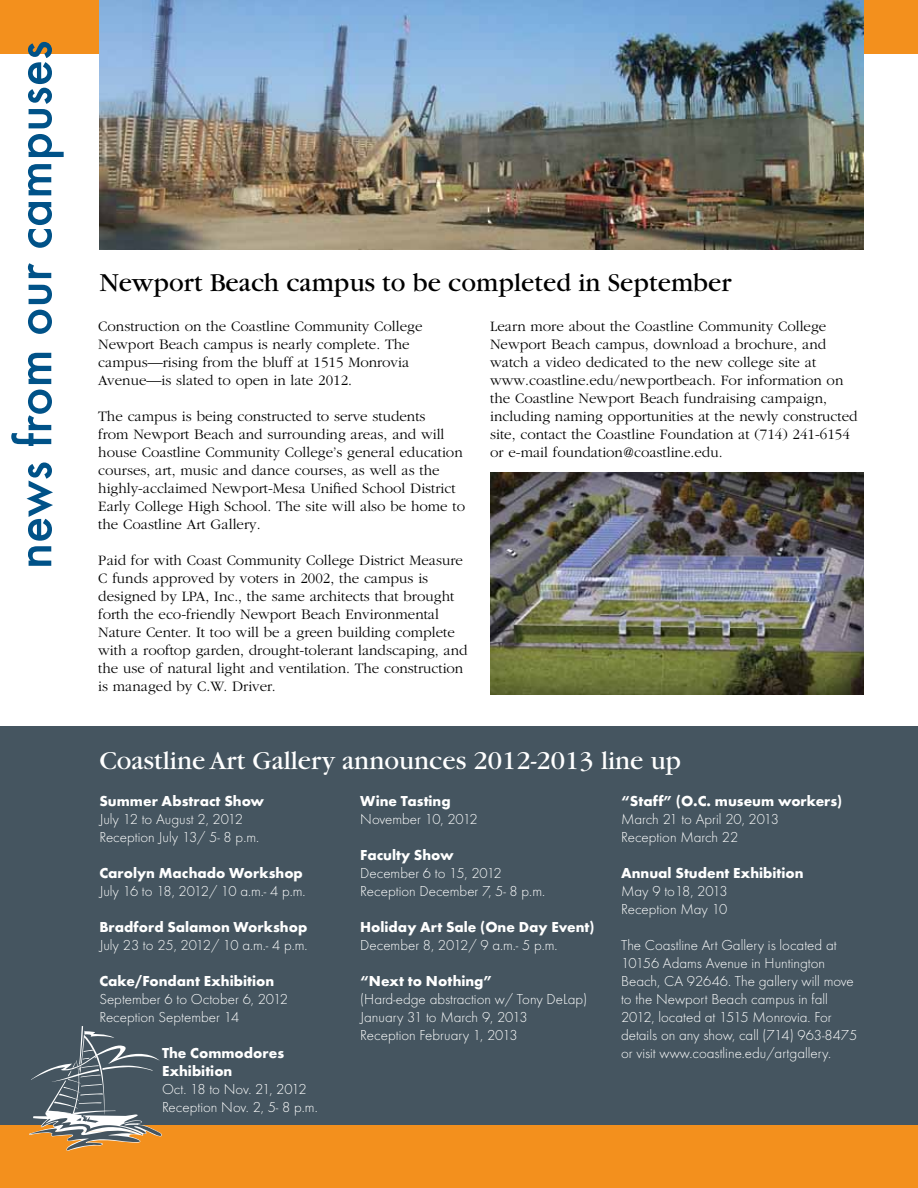
<style>
.page{position:relative;width:918px;height:1188px;background:#fff}
.page>*{position:absolute;margin:0;border:0;box-sizing:border-box;transform-origin:0 0}
.t1{font:500 54px "Futura T";color:#005288}
.t2{font:27px "Garamond";color:#fff}
.t3{font:27px "Garamond";color:#000}
.t4{font:300 15px/18px "Garamond";color:#000}
.t5{font:300 15px/18px "Futura T";color:#fff}
.t6{font:700 15px/18px "Futura T";color:#fff}
.t7{font:300 15px "Futura T";letter-spacing:-.025em;color:#fff}
</style>
<div class="page">
<div style="left:0;top:726px;width:917px;height:399px;background:#455560"></div>
<div style="left:0;top:0;width:918px;height:54px;background:#f3901d"></div>
<div style="left:0;top:1125px;width:918px;height:63px;background:#f3901d"></div>
<img style="left:490px;top:472px;width:374px;height:223px">
<img style="left:99px;top:0;width:765px;height:249px">
<hr style="left:917px;top:966px;width:1px;height:88px;background:#f3901d">
<svg style="left:29px;top:1026px;width:133px;height:125px"></svg>
<h1 class="t1" style="left:2px;top:569px;width:530px;rotate:-90deg">news from our campuses</h1>
<h2 class="t3" style="left:99px;top:268px;width:634px">Newport Beach campus to be completed in September</h2>
<p class="t4" style="left:98px;top:317px;width:326px">Construction on the Coastline Community College Newport Beach campus is nearly complete. The campus—rising from the bluff at 1515 Monrovia Avenue—is slated to open in late 2012.</p>
<p class="t4" style="left:98px;top:407px;width:368px">The campus is being constructed to serve students<br>from Newport Beach and surrounding areas, and will house Coastline Community College’s general education courses, art, music and dance courses, as well as the highly-acclaimed Newport-Mesa Unified School District Early College High School. The site will also be home to the Coastline Art Gallery.</p>
<p class="t4" style="left:98px;top:551px;width:371px">Paid for with Coast Community College District Measure C funds approved by voters in 2002, the campus is designed by LPA, Inc., the same architects that brought forth the eco-friendly Newport Beach Environmental Nature Center. It too will be a green building complete with a rooftop garden, drought-tolerant landscaping, and the use of natural light and ventilation. The construction is managed by C.W. Driver.</p>
<p class="t4" style="left:490px;top:317px;width:369px">Learn more about the Coastline Community College Newport Beach campus, download a brochure, and watch a video dedicated to the new college site at www.coastline.edu/newportbeach. For information on the Coastline Newport Beach fundraising campaign, including naming opportunities at the newly constructed site, contact the Coastline Foundation at (714) 241-6154 or e-mail foundation@coastline.edu.</p>
<h2 class="t2" style="left:99px;top:747px;width:583px">Coastline Art Gallery announces 2012-2013 line up</h2>
<p class="t6" style="left:99px;top:792px;width:166px">Summer Abstract Show</p>
<p class="t5" style="left:99px;top:810px;width:161px">July 12 to August 2, 2012<br>Reception July 13/ 5- 8 p.m.</p>
<p class="t6" style="left:99px;top:864px;width:205px">Carolyn Machado Workshop</p>
<p class="t7" style="left:99px;top:882px;width:208px">July 16 to 18, 2012/ 10 a.m.- 4 p.m.</p>
<p class="t6" style="left:99px;top:918px;width:209px">Bradford Salamon Workshop</p>
<p class="t5" style="left:99px;top:936px;width:210px">July 23 to 25, 2012/ 10 a.m.- 4 p.m.</p>
<p class="t6" style="left:99px;top:972px;width:176px">Cake/Fondant Exhibition</p>
<p class="t5" style="left:99px;top:990px;width:190px">September 6 to October 6, 2012<br>Reception September 14</p>
<p class="t6" style="left:162px;top:1044px;width:124px">The Commodores<br>Exhibition</p>
<p class="t5" style="left:162px;top:1080px;width:157px">Oct. 18 to Nov. 21, 2012<br>Reception Nov. 2, 5- 8 p.m.</p>
<p class="t6" style="left:621px;top:792px;width:223px">“Staff” (O.C. museum workers)</p>
<p class="t5" style="left:621px;top:810px;width:160px">March 21 to April 20, 2013<br>Reception March 22</p>
<p class="t6" style="left:621px;top:864px;width:184px">Annual Student Exhibition</p>
<p class="t5" style="left:621px;top:882px;width:108px">May 9 to18, 2013<br>Reception May 10</p>
<p class="t5" style="left:621px;top:936px;width:238px">The Coastline Art Gallery is located at 10156 Adams Avenue in Huntington Beach, CA 92646. The gallery will move to the Newport Beach campus in fall 2012, located at 1515 Monrovia. For details on any show, call (714) 963-8475 or visit www.coastline.edu/artgallery.</p>
<p class="t6" style="left:360px;top:792px;width:92px">Wine Tasting</p>
<p class="t5" style="left:360px;top:810px;width:119px">November 10, 2012</p>
<p class="t6" style="left:360px;top:846px;width:95px">Faculty Show</p>
<p class="t5" style="left:360px;top:864px;width:186px">December 6 to 15, 2012<br>Reception December 7, 5- 8 p.m.</p>
<p class="t6" style="left:360px;top:918px;width:236px">Holiday Art Sale (One Day Event)</p>
<p class="t5" style="left:360px;top:936px;width:199px">December 8, 2012/ 9 a.m.- 5 p.m.</p>
<p class="t6" style="left:360px;top:972px;width:133px">“Next to Nothing”</p>
<p class="t5" style="left:360px;top:990px;width:229px">(Hard-edge abstraction w/ Tony DeLap)<br>January 31 to March 9, 2013<br>Reception February 1, 2013</p>
</div>
